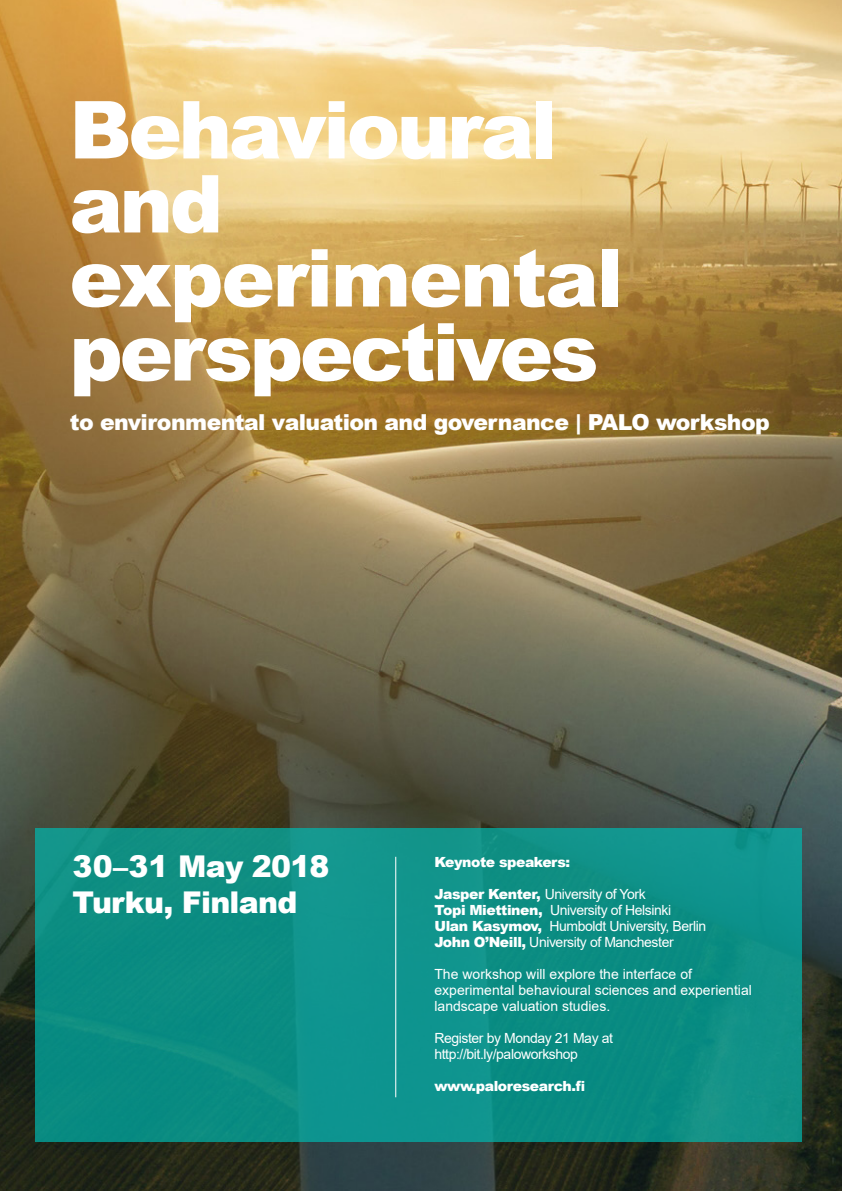
<style>
.page{position:relative;width:842px;height:1191px;background:#fff}
.page>*{position:absolute;margin:0;border:0;box-sizing:border-box;transform-origin:0 0}
.t1{font:900 80px/74px "Arial";letter-spacing:-.04em;color:#fff}
.t2{font:900 30px/36px "Arial";letter-spacing:-.025em;color:#fff}
.t3{font:900 22px "Arial";letter-spacing:-.025em;color:#fff}
.t4{font:14px/16px "Arial";letter-spacing:-.03em;color:#fff}
.t5{font:14px/16px "Arial";color:#fff}
.t6{font:900 14px "Arial";letter-spacing:-.03em;color:#fff}
.s1{font-weight:900}
</style>
<div class="page">
<img style="left:0;top:0;width:842px;height:1191px">
<div style="left:35px;top:828px;width:767px;height:313px;background:linear-gradient(to right,#0c8e84,#0e9189)"></div>
<hr style="left:395px;top:856px;width:1px;height:241px;background:#fff">
<h1 class="t1" style="left:69px;top:90px;width:555px">Behavioural and experimental perspectives</h1>
<h3 class="t3" style="left:70px;top:406px;width:701px">to environmental valuation and governance | PALO workshop</h3>
<h2 class="t2" style="left:72px;top:848px;width:259px">30–31 May 2018<br>Turku, Finland</h2>
<p class="t6" style="left:434px;top:852px;width:137px">Keynote speakers:</p>
<p class="t4" style="left:434px;top:886px;width:273px"><span class="s1">Jasper Kenter,</span> University of York<br><span class="s1">Topi Miettinen,</span> University of Helsinki <span class="s1">Ulan Kasymov,</span> Humboldt University, Berlin <span class="s1">John O’Neill,</span> University of Manchester</p>
<p class="t5" style="left:434px;top:966px;width:319px">The workshop will explore the interface of experimental behavioural sciences and experiential landscape valuation studies.</p>
<p class="t4" style="left:434px;top:1030px;width:180px">Register by Monday 21 May at http://bit.ly/paloworkshop</p>
<p class="t6" style="left:434px;top:1076px;width:152px">www.paloresearch.fi</p>
</div>
